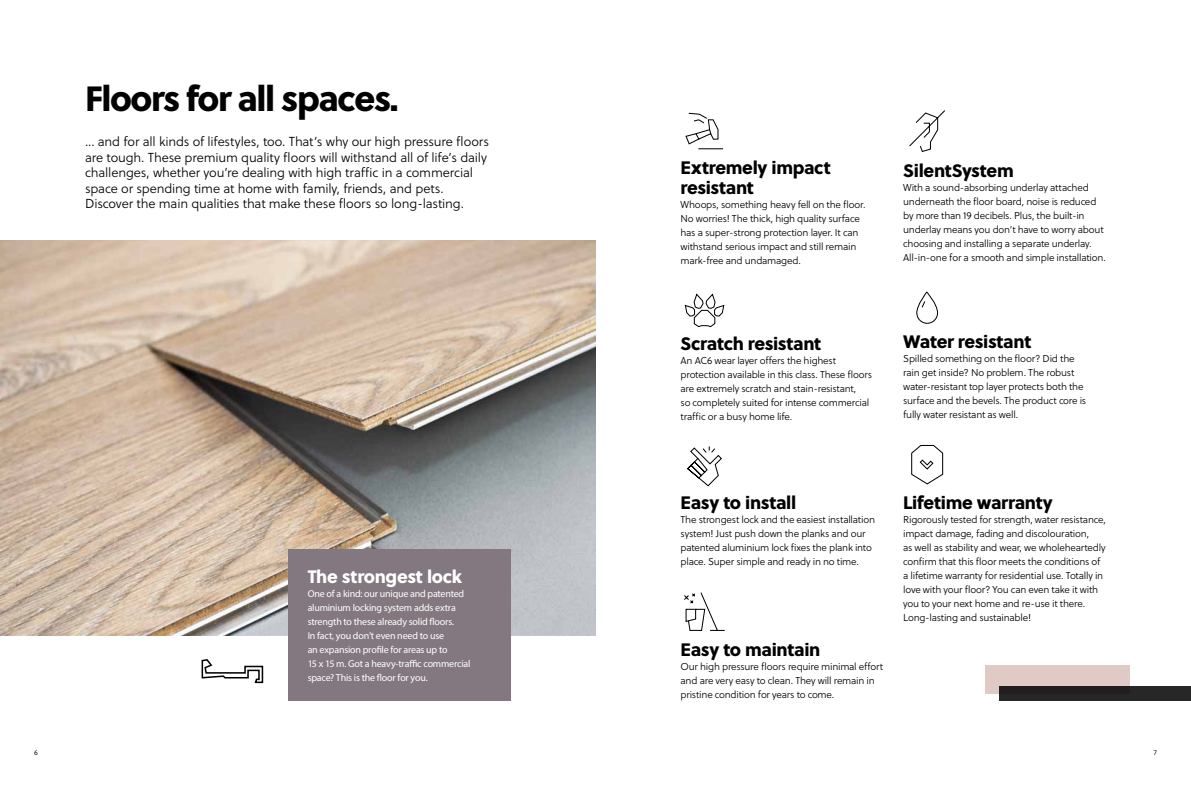
<style>
.page{position:relative;width:1191px;height:786px;background:#fff}
.page>*{position:absolute;margin:0;border:0;box-sizing:border-box;transform-origin:0 0}
.t1{font:35px "Soleil Xb";letter-spacing:-.04em;color:#000}
.t2{font:18px/20px "Soleil Xb";letter-spacing:-.02em;color:#000}
.t3{font:18px "Soleil Xb";letter-spacing:-.02em;color:#fff}
.t4{font:13px/15.6px "Soleil Lt";letter-spacing:-.015em;color:#000}
.t5{font:10px/14px "Soleil Lt";letter-spacing:-.02em;color:#000}
.t6{font:10px/14px "Myriad Pro";letter-spacing:-.02em;color:#fff}
.t7{font:8px "Soleil Lt";color:#000}
</style>
<div class="page">
<img style="left:0;top:240px;width:595px;height:395px">
<svg style="left:201px;top:659px;width:63px;height:24px"></svg>
<div style="left:985px;top:665px;width:145px;height:28px;background:#dfcac6"></div>
<div style="left:999px;top:686px;width:192px;height:14px;background:#272727"></div>
<svg style="left:685px;top:112px;width:39px;height:38px"></svg>
<svg style="left:687px;top:446px;width:35px;height:41px"></svg>
<svg style="left:684px;top:294px;width:41px;height:33px"></svg>
<svg style="left:909px;top:110px;width:36px;height:42px"></svg>
<svg style="left:911px;top:444px;width:32px;height:41px"></svg>
<svg style="left:916px;top:292px;width:22px;height:32px"></svg>
<svg style="left:684px;top:592px;width:41px;height:39px"></svg>
<div style="left:288px;top:549px;width:222px;height:151px;background:#83787f"></div>
<h1 class="t1" style="left:85px;top:71px;width:315px">Floors for all spaces.</h1>
<p class="t4" style="left:85px;top:133px;width:405px">... and for all kinds of lifestyles, too. That’s why our high pressure floors are tough. These premium quality floors will withstand all of life’s daily challenges, whether you’re dealing with high traffic in a commercial space or spending time at home with family, friends, and pets.<br>Discover the main qualities that make these floors so long-lasting.</p>
<h2 class="t3" style="left:308px;top:562px;width:156px">The strongest lock</h2>
<p class="t6" style="left:308px;top:586px;width:164px">One of a kind: our unique and patented aluminium locking system adds extra strength to these already solid floors.<br>In fact, you don’t even need to use<br>an expansion profile for areas up to<br>15 x 15 m. Got a heavy-traffic commercial space? This is the floor for you.</p>
<h2 class="t2" style="left:680px;top:157px;width:152px">Extremely impact resistant</h2>
<p class="t5" style="left:680px;top:197px;width:186px">Whoops, something heavy fell on the floor.<br>No worries! The thick, high quality surface has a super-strong protection layer. It can withstand serious impact and still remain mark-free and undamaged.</p>
<h2 class="t2" style="left:680px;top:332px;width:142px">Scratch resistant</h2>
<p class="t5" style="left:680px;top:353px;width:193px">An AC6 wear layer offers the highest protection available in this class. These floors are extremely scratch and stain-resistant,<br>so completely suited for intense commercial traffic or a busy home life.</p>
<h2 class="t2" style="left:903px;top:160px;width:112px">SilentSystem</h2>
<p class="t5" style="left:903px;top:181px;width:204px">With a sound-absorbing underlay attached underneath the floor board, noise is reduced by more than 19 decibels. Plus, the built-in underlay means you don’t have to worry about choosing and installing a separate underlay.<br>All-in-one for a smooth and simple installation.</p>
<h2 class="t2" style="left:903px;top:331px;width:130px">Water resistant</h2>
<p class="t5" style="left:903px;top:351px;width:185px">Spilled something on the floor? Did the rain get inside? No problem. The robust water-resistant top layer protects both the surface and the bevels. The product core is fully water resistant as well.</p>
<h2 class="t2" style="left:680px;top:491px;width:117px">Easy to install</h2>
<p class="t5" style="left:680px;top:512px;width:196px">The strongest lock and the easiest installation system! Just push down the planks and our patented aluminium lock fixes the plank into place. Super simple and ready in no time.</p>
<h2 class="t2" style="left:680px;top:638px;width:141px">Easy to maintain</h2>
<p class="t5" style="left:680px;top:658px;width:204px">Our high pressure floors require minimal effort and are very easy to clean. They will remain in pristine condition for years to come.</p>
<h2 class="t2" style="left:903px;top:491px;width:151px">Lifetime warranty</h2>
<p class="t5" style="left:903px;top:512px;width:204px">Rigorously tested for strength, water resistance, impact damage, fading and discolouration,<br>as well as stability and wear, we wholeheartedly confirm that this floor meets the conditions of a lifetime warranty for residential use. Totally in love with your floor? You can even take it with you to your next home and re-use it there.<br>Long-lasting and sustainable!</p>
<p class="t7" style="left:34px;top:746px;width:5px">6</p>
<p class="t7" style="left:1153px;top:746px;width:5px">7</p>
</div>
